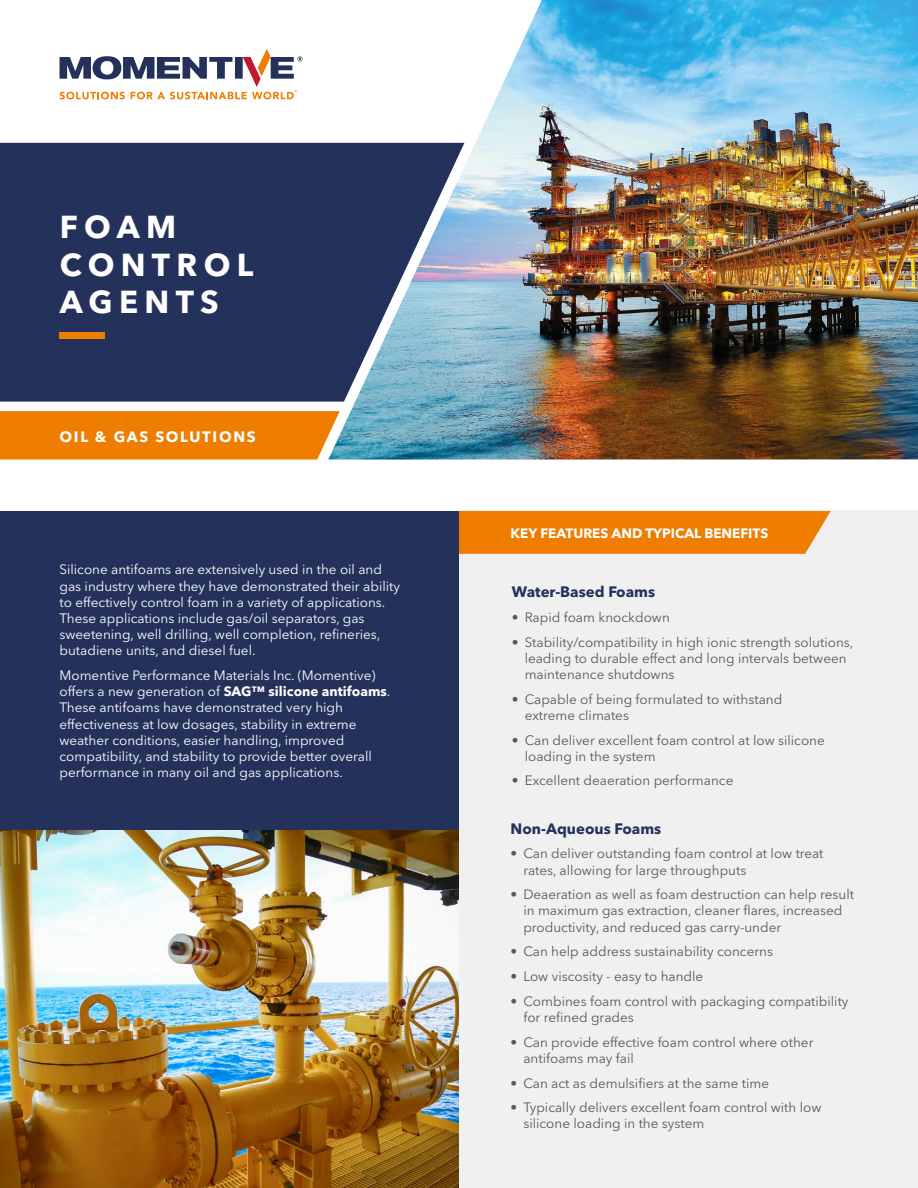
<style>
.page{position:relative;width:918px;height:1188px;background:#fff}
.page>*{position:absolute;margin:0;border:0;box-sizing:border-box;transform-origin:0 0}
.t1{font:700 31.5px/37.8px "Avenir Next LT Pro";letter-spacing:.2em;color:#fff}
.t2{font:700 15px "Avenir Next LT Pro";color:#24315a}
.t3{font:700 15px "Avenir Next LT Pro";letter-spacing:.11em;color:#fff}
.t4{font:13.5px/16.2px "Avenir Next LT Pro";color:#58595c}
.t5{font:13.5px/16.2px "Avenir Next LT Pro";color:#fff}
.t6{font:700 13.5px "Avenir Next LT Pro";color:#fff}
.s1{font-weight:700}
</style>
<div class="page">
<div style="left:459px;top:511px;width:459px;height:677px;background:#f1f0f1"></div>
<div style="left:459px;top:511px;width:372px;height:43px;background:#ef7d00"></div>
<div style="left:0;top:511px;width:459px;height:319px;background:#24315a"></div>
<div style="left:0;top:143px;width:328px;height:259px;background:#24315a"></div>
<div style="left:0;top:411px;width:328px;height:49px;background:#ef7d00"></div>
<img style="left:328px;top:0;width:590px;height:460px">
<svg style="left:60px;top:49px;width:243px;height:50px"></svg>
<div style="left:60px;top:333px;width:45px;height:6px;background:#ef7d00"></div>
<img style="left:0;top:830px;width:459px;height:358px">
<h1 class="t1" style="left:60px;top:208px;width:195px">FOAM<br>CONTROL<br>AGENTS</h1>
<p class="t3" style="left:60px;top:427px;width:198px">OIL &amp; GAS SOLUTIONS</p>
<p class="t5" style="left:60px;top:561px;width:342px">Silicone antifoams are extensively used in the oil and gas industry where they have demonstrated their ability to effectively control foam in a variety of applications.<br>These applications include gas/oil separators, gas sweetening, well drilling, well completion, refineries, butadiene units, and diesel fuel.</p>
<p class="t5" style="left:60px;top:667px;width:332px">Momentive Performance Materials Inc. (Momentive) offers a new generation of <span class="s1">SAG™ silicone antifoams</span>.<br>These antifoams have demonstrated very high effectiveness at low dosages, stability in extreme weather conditions, easier handling, improved compatibility, and stability to provide better overall performance in many oil and gas applications.</p>
<p class="t6" style="left:511px;top:525px;width:259px">KEY FEATURES AND TYPICAL BENEFITS</p>
<p class="t2" style="left:512px;top:583px;width:145px">Water-Based Foams</p>
<p class="t4" style="left:512px;top:609px;width:159px">• Rapid foam knockdown</p>
<p class="t4" style="left:525px;top:634px;width:330px;text-indent:-13px">• Stability/compatibility in high ionic strength solutions, leading to durable effect and long intervals between maintenance shutdowns</p>
<p class="t4" style="left:525px;top:691px;width:259px;text-indent:-13px">• Capable of being formulated to withstand extreme climates</p>
<p class="t4" style="left:525px;top:732px;width:302px;text-indent:-13px">• Can deliver excellent foam control at low silicone loading in the system</p>
<p class="t4" style="left:512px;top:773px;width:223px">• Excellent deaeration performance</p>
<p class="t2" style="left:511px;top:819px;width:152px">Non-Aqueous Foams</p>
<p class="t4" style="left:523px;top:845px;width:302px;text-indent:-13px">• Can deliver outstanding foam control at low treat rates, allowing for large throughputs</p>
<p class="t4" style="left:523px;top:886px;width:332px;text-indent:-13px">• Deaeration as well as foam destruction can help result in maximum gas extraction, cleaner flares, increased productivity, and reduced gas carry-under</p>
<p class="t4" style="left:511px;top:943px;width:264px">• Can help address sustainability concerns</p>
<p class="t4" style="left:511px;top:968px;width:194px">• Low viscosity - easy to handle</p>
<p class="t4" style="left:523px;top:993px;width:327px;text-indent:-13px">• Combines foam control with packaging compatibility for refined grades</p>
<p class="t4" style="left:523px;top:1034px;width:292px;text-indent:-13px">• Can provide effective foam control where other antifoams may fail</p>
<p class="t4" style="left:511px;top:1075px;width:260px">• Can act as demulsifiers at the same time</p>
<p class="t4" style="left:523px;top:1099px;width:300px;text-indent:-13px">• Typically delivers excellent foam control with low silicone loading in the system</p>
</div>
